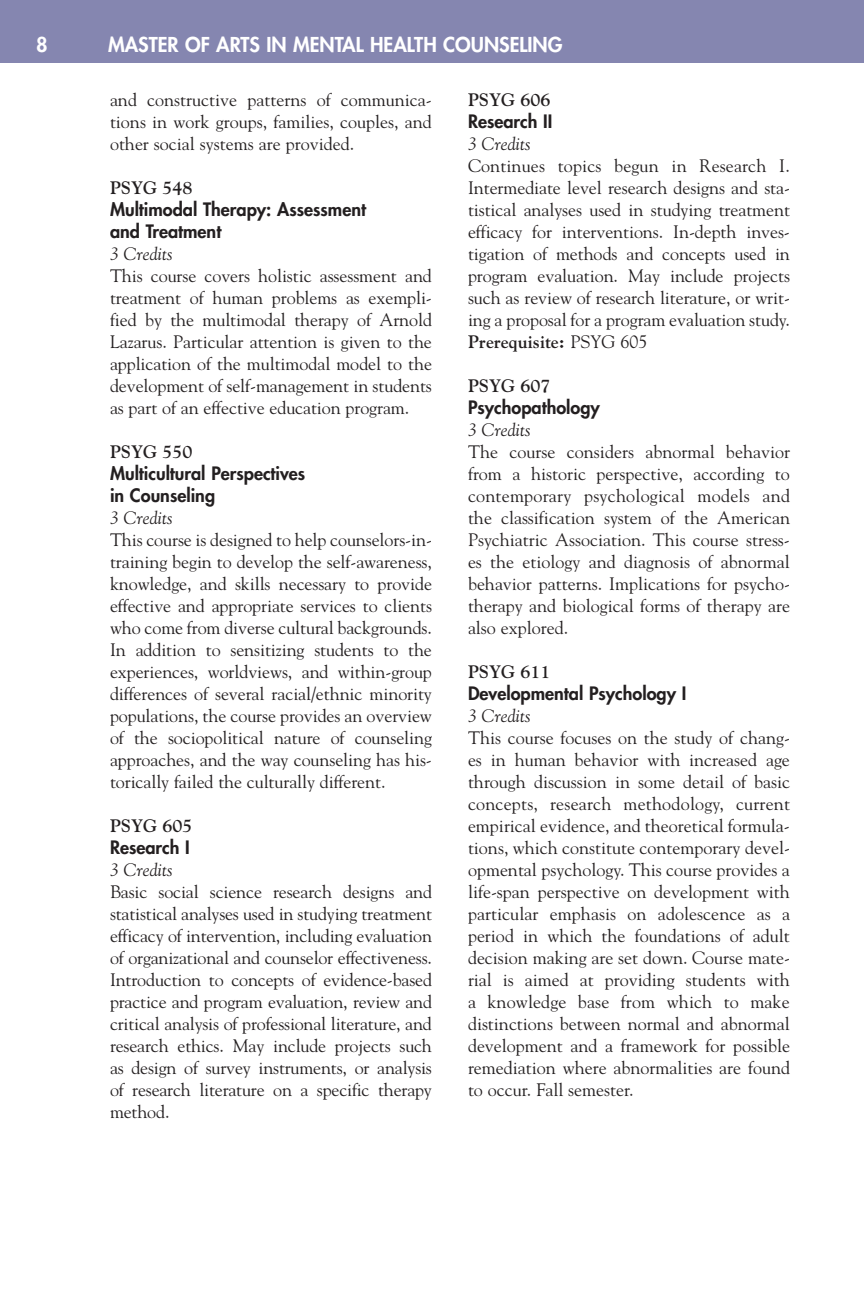
<style>
.page{position:relative;width:864px;height:1296px;background:#fff}
.page>*{position:absolute;margin:0;border:0;box-sizing:border-box;transform-origin:0 0}
.t1{font:800 20px "Futura";color:#fff}
.t2{font:18px/22px "Goudy";letter-spacing:-.005em;color:#231f20;text-align:justify}
.t3{font:800 18px/22px "Futura";color:#231f20}
.t4{font:italic 18px "Goudy";color:#231f20}
.t5{font:700 18px "Goudy";color:#231f20}
.s1{font-weight:700}
</style>
<div class="page">
<div style="left:0;top:0;width:864px;height:63px;background:#8586b0"></div>
<p class="t1" style="left:36px;top:32px;width:13px">8</p>
<p class="t1" style="left:108px;top:32px;width:456px">MASTER OF ARTS IN MENTAL HEALTH COUNSELING</p>
<p class="t2" style="left:110px;top:88px;width:323px">and constructive patterns of communica&shy;tions in work groups, families, couples, and other social systems are provided.</p>
<p class="t5" style="left:110px;top:177px;width:84px">PSYG 548</p>
<p class="t3" style="left:110px;top:199px;width:258px">Multimodal Therapy: Assessment and Treatment</p>
<p class="t4" style="left:110px;top:243px;width:64px">3 Credits</p>
<p class="t2" style="left:110px;top:264px;width:324px">This course covers holistic assessment and treatment of human problems as exempli&shy;fied by the multimodal therapy of Arnold Lazarus. Particular attention is given to the application of the multimodal model to the development of self-management in students as part of an effective education program.</p>
<p class="t5" style="left:110px;top:441px;width:84px">PSYG 550</p>
<p class="t3" style="left:110px;top:463px;width:197px">Multicultural Perspectives in Counseling</p>
<p class="t4" style="left:110px;top:507px;width:64px">3 Credits</p>
<p class="t2" style="left:110px;top:528px;width:324px">This course is designed to help counselors-in&shy;training begin to develop the self-awareness, knowledge, and skills necessary to provide effective and appropriate services to clients who come from diverse cultural backgrounds.<br>In addition to sensitizing students to the experiences, worldviews, and within-group differences of several racial/ethnic minority populations, the course provides an overview of the sociopolitical nature of counseling approaches, and the way counseling has his&shy;torically failed the culturally different.</p>
<p class="t5" style="left:110px;top:815px;width:84px">PSYG 605</p>
<p class="t3" style="left:110px;top:837px;width:81px">Research I</p>
<p class="t4" style="left:110px;top:859px;width:64px">3 Credits</p>
<p class="t2" style="left:110px;top:880px;width:324px">Basic social science research designs and statistical analyses used in studying treatment efficacy of intervention, including evaluation of organizational and counselor effectiveness.<br>Introduction to concepts of evidence-based practice and program evaluation, review and critical analysis of professional literature, and research ethics. May include projects such as design of survey instruments, or analysis of research literature on a specific therapy method.</p>
<p class="t5" style="left:468px;top:89px;width:84px">PSYG 606</p>
<p class="t3" style="left:468px;top:110px;width:86px">Research II</p>
<p class="t4" style="left:468px;top:133px;width:64px">3 Credits</p>
<p class="t2" style="left:468px;top:154px;width:324px">Continues topics begun in Research I.<br>Intermediate level research designs and sta&shy;tistical analyses used in studying treatment efficacy for interventions. In-depth inves&shy;tigation of methods and concepts used in program evaluation. May include projects such as review of research literature, or writ&shy;ing a proposal for a program evaluation study.<br><span class="s1">Prerequisite:</span> PSYG 605</p>
<p class="t5" style="left:468px;top:375px;width:84px">PSYG 607</p>
<p class="t3" style="left:468px;top:396px;width:133px">Psychopathology</p>
<p class="t4" style="left:468px;top:419px;width:64px">3 Credits</p>
<p class="t2" style="left:468px;top:440px;width:324px">The course considers abnormal behavior from a historic perspective, according to contemporary psychological models and the classification system of the American Psychiatric Association. This course stress&shy;es the etiology and diagnosis of abnormal behavior patterns. Implications for psycho&shy;therapy and biological forms of therapy are also explored.</p>
<p class="t5" style="left:468px;top:661px;width:84px">PSYG 611</p>
<p class="t3" style="left:468px;top:682px;width:220px">Developmental Psychology I</p>
<p class="t4" style="left:468px;top:705px;width:64px">3 Credits</p>
<p class="t2" style="left:468px;top:726px;width:324px">This course focuses on the study of chang&shy;es in human behavior with increased age through discussion in some detail of basic concepts, research methodology, current empirical evidence, and theoretical formula&shy;tions, which constitute contemporary devel&shy;opmental psychology. This course provides a life-span perspective on development with particular emphasis on adolescence as a period in which the foundations of adult decision making are set down. Course mate&shy;rial is aimed at providing students with a knowledge base from which to make distinctions between normal and abnormal development and a framework for possible remediation where abnormalities are found to occur. Fall semester.</p>
</div>
